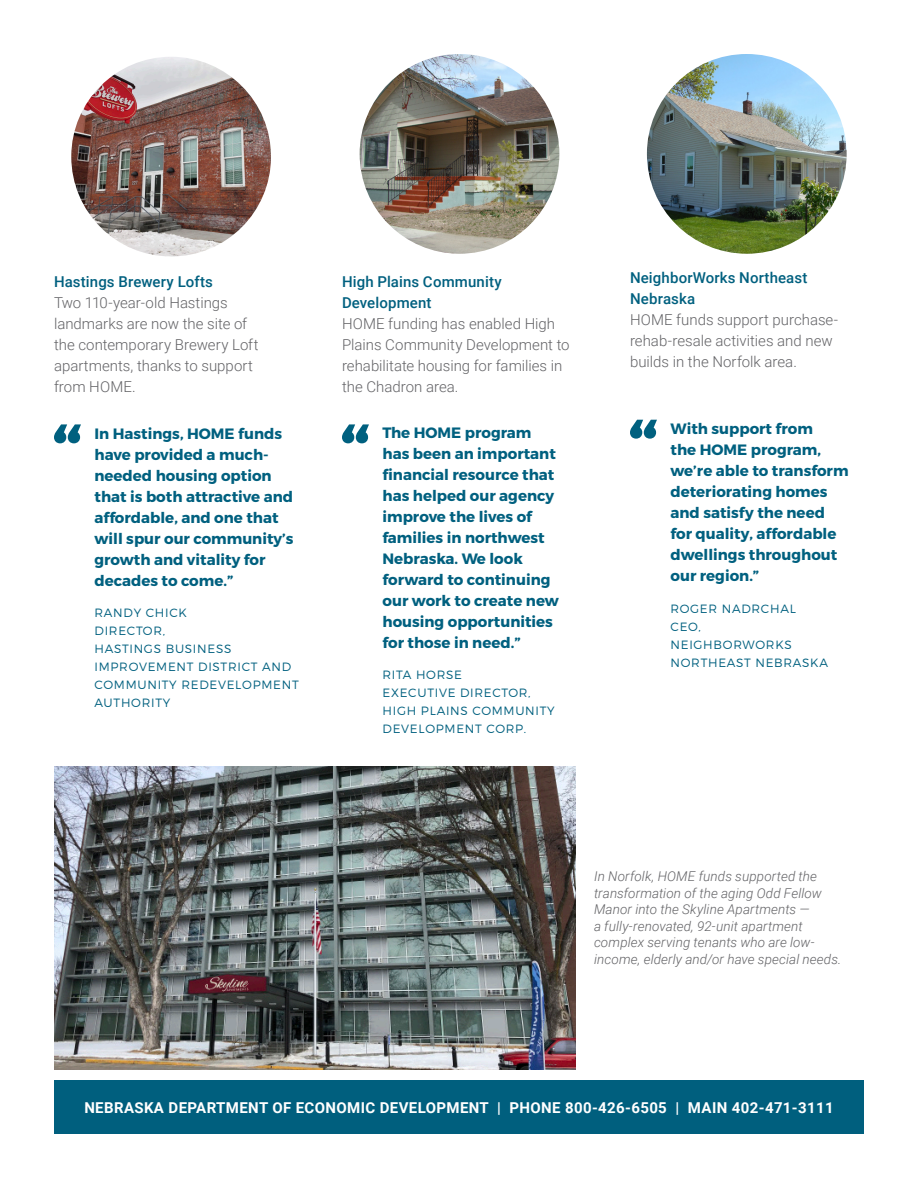
<style>
.page{position:relative;width:918px;height:1188px;background:#fff}
.page>*{position:absolute;margin:0;border:0;box-sizing:border-box;transform-origin:0 0}
.t1{font:700 15px/21px "Montserrat";color:#00607f}
.t2{font:300 15px/21px "Roboto";color:#636366}
.t3{font:500 15px/21px "Roboto";letter-spacing:.01em;color:#00607f}
.t4{font:700 15px "Roboto";letter-spacing:.025em;color:#fff}
.t5{font:italic 300 13.5px/16.5px "Roboto";letter-spacing:.005em;color:#636366}
.t6{font:300 12px/18px "Montserrat";letter-spacing:.06em;color:#00607f}
</style>
<div class="page">
<div style="left:54px;top:1080px;width:810px;height:54px;background:#005f7e"></div>
<img style="left:360px;top:54px;width:199px;height:200px;border-radius:100px">
<img style="left:647px;top:54px;width:200px;height:200px;border-radius:100px">
<img style="left:71px;top:57px;width:200px;height:199px;border-radius:100px">
<svg style="left:342px;top:424px;width:27px;height:19px"></svg>
<svg style="left:54px;top:424px;width:27px;height:19px"></svg>
<svg style="left:630px;top:420px;width:27px;height:19px"></svg>
<img style="left:54px;top:767px;width:522px;height:302px">
<p class="t3" style="left:54px;top:270px;width:161px">Hastings Brewery Lofts</p>
<p class="t2" style="left:54px;top:291px;width:206px">Two 110-year-old Hastings landmarks are now the site of the contemporary Brewery Loft apartments, thanks to support from HOME.</p>
<p class="t1" style="left:94px;top:423px;width:201px">In Hastings, HOME funds have provided a much&shy;needed housing option that is both attractive and affordable, and one that will spur our community’s growth and vitality for decades to come.”</p>
<p class="t6" style="left:95px;top:604px;width:206px">RANDY CHICK<br>DIRECTOR,<br>HASTINGS BUSINESS<br>IMPROVEMENT DISTRICT AND<br>COMMUNITY REDEVELOPMENT<br>AUTHORITY</p>
<p class="t3" style="left:342px;top:270px;width:161px">High Plains Community<br>Development</p>
<p class="t2" style="left:342px;top:312px;width:229px">HOME funding has enabled High<br>Plains Community Development to rehabilitate housing for families in the Chadron area.</p>
<p class="t1" style="left:382px;top:422px;width:178px">The HOME program has been an important financial resource that has helped our agency improve the lives of families in northwest<br>Nebraska. We look forward to continuing our work to create new housing opportunities for those in need.”</p>
<p class="t6" style="left:383px;top:666px;width:174px">RITA HORSE<br>EXECUTIVE DIRECTOR,<br>HIGH PLAINS COMMUNITY<br>DEVELOPMENT CORP.</p>
<p class="t3" style="left:630px;top:267px;width:179px">NeighborWorks Northeast<br>Nebraska</p>
<p class="t2" style="left:630px;top:309px;width:210px">HOME funds support purchase&shy;rehab-resale activities and new builds in the Norfolk area.</p>
<p class="t1" style="left:670px;top:419px;width:180px">With support from<br>the HOME program, we’re able to transform deteriorating homes and satisfy the need for quality, affordable dwellings throughout our region.”</p>
<p class="t6" style="left:671px;top:599px;width:159px">ROGER NADRCHAL<br>CEO,<br>NEIGHBORWORKS<br>NORTHEAST NEBRASKA</p>
<p class="t5" style="left:594px;top:868px;width:249px">In Norfolk, HOME funds supported the transformation of the aging Odd Fellow Manor into the Skyline Apartments —<br>a fully-renovated, 92-unit apartment complex serving tenants who are low&shy;income, elderly and/or have special needs.</p>
<p class="t4" style="left:84px;top:1097px;width:751px">NEBRASKA DEPARTMENT OF ECONOMIC DEVELOPMENT | PHONE 800-426-6505 | MAIN 402-471-3111</p>
</div>
